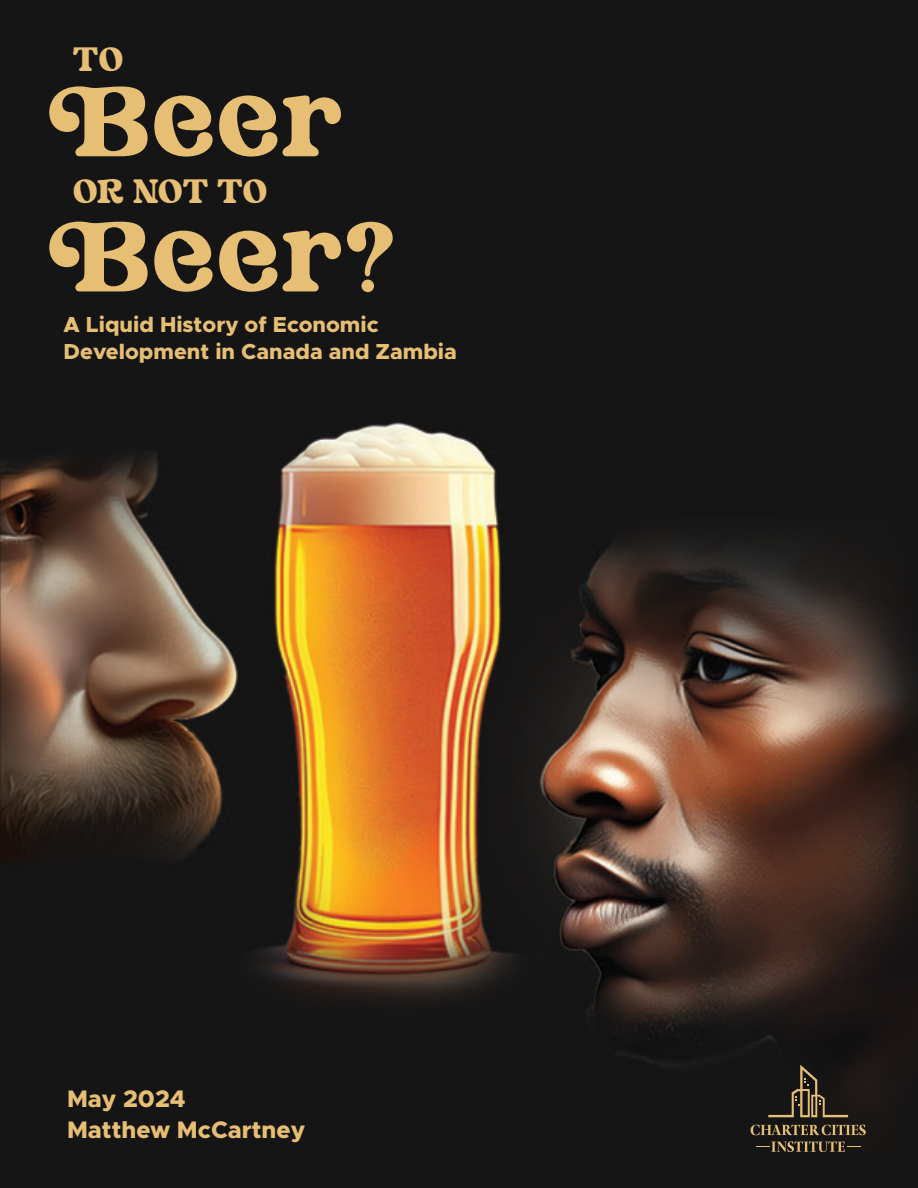
<style>
.page{position:relative;width:918px;height:1188px;background:#fff}
.page>*{position:absolute;margin:0;border:0;box-sizing:border-box;transform-origin:0 0}
.t1{font:100.8px "Rainbow";color:#e7bf74}
.t2{font:34.05px "Rainbow";color:#e7bf74}
.t3{font:800 24px "Metropolis";color:#e7bf74}
.t4{font:800 21.75px "Metropolis";color:#e7bf74}
</style>
<div class="page">
<img style="left:0;top:0;width:918px;height:1188px">
<svg style="left:768px;top:1065px;width:80px;height:52px;background:#352d22"></svg>
<svg style="left:751px;top:1125px;width:115px;height:10px"></svg>
<svg style="left:756px;top:1141px;width:105px;height:11px"></svg>
<p class="t2" style="left:73px;top:39px;width:52px">TO</p>
<p class="t1" style="left:47px;top:63px;width:297px">Beer</p>
<p class="t2" style="left:73px;top:171px;width:196px">OR NOT TO</p>
<p class="t1" style="left:47px;top:198px;width:351px">Beer?</p>
<p class="t4" style="left:64px;top:311px;width:317px">A Liquid History of Economic</p>
<p class="t4" style="left:64px;top:337px;width:395px">Development in Canada and Zambia</p>
<p class="t3" style="left:67px;top:1084px;width:120px">May 2024</p>
<p class="t3" style="left:67px;top:1115px;width:240px">Matthew McCartney</p>
</div>
